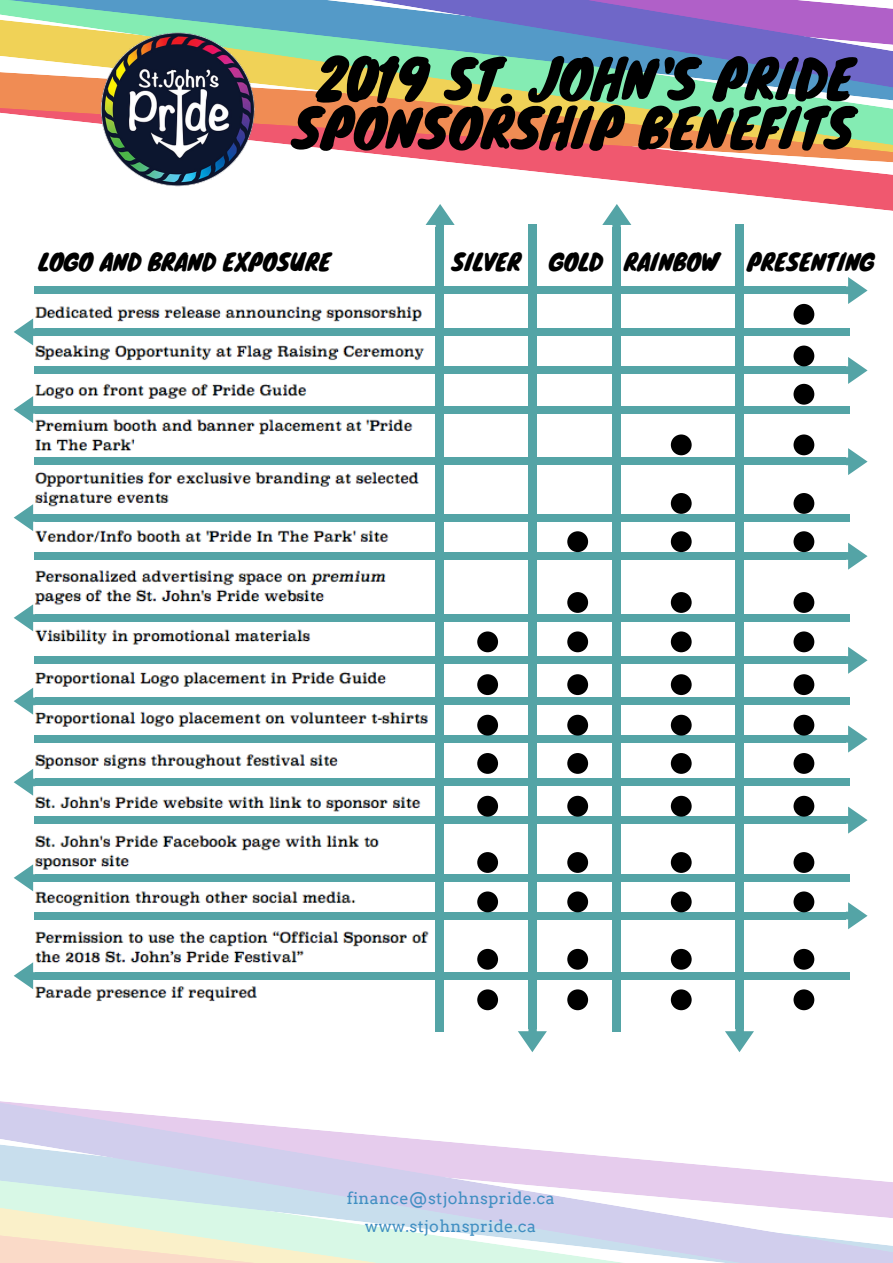
<style>
.page{position:relative;width:893px;height:1263px;background:#fff}
.page>*{position:absolute;margin:0;border:0;box-sizing:border-box;transform-origin:0 0}
.t1{font:52.28px/49px "Knewave";color:#000;text-align:center}
.t2{font:22.88px "Knewave";color:#000}
.t3{font:16.35px/27.6px "Arvo";letter-spacing:.02em;color:#418fc2;text-align:center}
</style>
<div class="page">
<svg style="left:450px;top:162px;width:443px;height:49px"></svg>
<svg style="left:359px;top:152px;width:534px;height:10px;fill:#f0586f"></svg>
<svg style="left:295px;top:145px;width:598px;height:7px;background:#f17c70"></svg>
<svg style="left:0;top:0;width:893px;height:145px;background:#d9b17a"></svg>
<svg style="left:8px;top:0;width:885px;height:100px;background:#b6cc95"></svg>
<svg style="left:370px;top:0;width:523px;height:88px;background:#7c93c2"></svg>
<svg style="left:0;top:1102px;width:893px;height:161px"></svg>
<img style="left:74px;top:0;width:219px;height:187px">
<img style="left:34px;top:296px;width:402px;height:728px">
<svg style="left:846px;top:277px;width:21px;height:27px"></svg>
<div style="left:36px;top:286px;width:810px;height:8px;background:#54a4a6"></div>
<svg style="left:34px;top:286px;width:2px;height:8px"></svg>
<svg style="left:846px;top:357px;width:21px;height:27px"></svg>
<div style="left:36px;top:366px;width:810px;height:8px;background:#54a4a6"></div>
<svg style="left:34px;top:366px;width:2px;height:8px"></svg>
<svg style="left:846px;top:543px;width:21px;height:26px"></svg>
<div style="left:36px;top:552px;width:810px;height:8px;background:#54a4a6"></div>
<svg style="left:34px;top:552px;width:2px;height:8px"></svg>
<svg style="left:846px;top:448px;width:21px;height:27px"></svg>
<div style="left:36px;top:457px;width:810px;height:8px;background:#54a4a6"></div>
<svg style="left:34px;top:457px;width:2px;height:8px"></svg>
<svg style="left:846px;top:647px;width:21px;height:27px"></svg>
<div style="left:36px;top:656px;width:810px;height:8px;background:#54a4a6"></div>
<svg style="left:34px;top:656px;width:2px;height:8px"></svg>
<svg style="left:846px;top:725px;width:21px;height:27px"></svg>
<div style="left:36px;top:735px;width:810px;height:8px;background:#54a4a6"></div>
<svg style="left:34px;top:735px;width:2px;height:8px"></svg>
<svg style="left:846px;top:807px;width:21px;height:26px"></svg>
<div style="left:36px;top:816px;width:810px;height:8px;background:#54a4a6"></div>
<svg style="left:34px;top:816px;width:2px;height:8px"></svg>
<svg style="left:846px;top:902px;width:21px;height:27px"></svg>
<div style="left:36px;top:912px;width:810px;height:7px;background:#54a4a6"></div>
<svg style="left:34px;top:912px;width:2px;height:7px"></svg>
<svg style="left:14px;top:962px;width:21px;height:27px"></svg>
<div style="left:35px;top:972px;width:812px;height:8px;background:#54a4a6"></div>
<svg style="left:847px;top:972px;width:3px;height:8px"></svg>
<svg style="left:14px;top:864px;width:21px;height:27px"></svg>
<div style="left:35px;top:874px;width:812px;height:8px;background:#54a4a6"></div>
<svg style="left:847px;top:874px;width:3px;height:8px"></svg>
<svg style="left:14px;top:769px;width:21px;height:27px"></svg>
<div style="left:35px;top:778px;width:812px;height:8px;background:#54a4a6"></div>
<svg style="left:847px;top:778px;width:3px;height:8px"></svg>
<svg style="left:14px;top:688px;width:21px;height:27px"></svg>
<div style="left:35px;top:697px;width:812px;height:8px;background:#54a4a6"></div>
<svg style="left:847px;top:697px;width:3px;height:8px"></svg>
<svg style="left:14px;top:604px;width:21px;height:27px"></svg>
<div style="left:35px;top:614px;width:812px;height:8px;background:#54a4a6"></div>
<svg style="left:847px;top:614px;width:3px;height:8px"></svg>
<svg style="left:14px;top:504px;width:21px;height:27px"></svg>
<div style="left:35px;top:514px;width:812px;height:8px;background:#54a4a6"></div>
<svg style="left:847px;top:514px;width:3px;height:8px"></svg>
<svg style="left:14px;top:396px;width:21px;height:27px"></svg>
<div style="left:35px;top:406px;width:812px;height:8px;background:#54a4a6"></div>
<svg style="left:847px;top:406px;width:3px;height:8px"></svg>
<svg style="left:14px;top:319px;width:21px;height:26px"></svg>
<div style="left:35px;top:328px;width:812px;height:8px;background:#54a4a6"></div>
<svg style="left:847px;top:328px;width:3px;height:8px"></svg>
<svg style="left:518px;top:1029px;width:29px;height:23px"></svg>
<div style="left:528px;top:226px;width:9px;height:803px;background:#54a4a6"></div>
<svg style="left:528px;top:224px;width:9px;height:2px"></svg>
<svg style="left:426px;top:204px;width:29px;height:23px"></svg>
<div style="left:436px;top:227px;width:8px;height:803px;background:#54a4a6"></div>
<svg style="left:436px;top:1030px;width:8px;height:2px"></svg>
<svg style="left:602px;top:204px;width:29px;height:23px"></svg>
<div style="left:612px;top:227px;width:9px;height:803px;background:#54a4a6"></div>
<svg style="left:612px;top:1030px;width:9px;height:2px"></svg>
<svg style="left:725px;top:1029px;width:29px;height:23px"></svg>
<div style="left:736px;top:226px;width:8px;height:803px;background:#54a4a6"></div>
<svg style="left:736px;top:224px;width:8px;height:2px"></svg>
<div style="left:477px;top:631px;width:21px;height:21px;background:#000;border-radius:50%"></div>
<div style="left:477px;top:674px;width:21px;height:21px;background:#000;border-radius:50%"></div>
<div style="left:477px;top:715px;width:21px;height:20px;background:#000;border-radius:50%"></div>
<div style="left:477px;top:753px;width:21px;height:21px;background:#000;border-radius:50%"></div>
<div style="left:477px;top:796px;width:21px;height:21px;background:#000;border-radius:50%"></div>
<div style="left:477px;top:852px;width:21px;height:21px;background:#000;border-radius:50%"></div>
<div style="left:477px;top:891px;width:21px;height:21px;background:#000;border-radius:50%"></div>
<div style="left:477px;top:949px;width:21px;height:21px;background:#000;border-radius:50%"></div>
<div style="left:477px;top:989px;width:21px;height:21px;background:#000;border-radius:50%"></div>
<div style="left:567px;top:631px;width:21px;height:21px;background:#000;border-radius:50%"></div>
<div style="left:567px;top:674px;width:21px;height:21px;background:#000;border-radius:50%"></div>
<div style="left:567px;top:715px;width:21px;height:20px;background:#000;border-radius:50%"></div>
<div style="left:567px;top:753px;width:21px;height:21px;background:#000;border-radius:50%"></div>
<div style="left:567px;top:796px;width:21px;height:21px;background:#000;border-radius:50%"></div>
<div style="left:567px;top:852px;width:21px;height:21px;background:#000;border-radius:50%"></div>
<div style="left:567px;top:891px;width:21px;height:21px;background:#000;border-radius:50%"></div>
<div style="left:567px;top:949px;width:21px;height:21px;background:#000;border-radius:50%"></div>
<div style="left:567px;top:989px;width:21px;height:21px;background:#000;border-radius:50%"></div>
<div style="left:567px;top:592px;width:21px;height:21px;background:#000;border-radius:50%"></div>
<div style="left:567px;top:531px;width:21px;height:21px;background:#000;border-radius:50%"></div>
<div style="left:671px;top:434px;width:21px;height:21px;background:#000;border-radius:50%"></div>
<div style="left:671px;top:493px;width:21px;height:21px;background:#000;border-radius:50%"></div>
<div style="left:671px;top:531px;width:21px;height:21px;background:#000;border-radius:50%"></div>
<div style="left:671px;top:592px;width:21px;height:21px;background:#000;border-radius:50%"></div>
<div style="left:671px;top:631px;width:21px;height:21px;background:#000;border-radius:50%"></div>
<div style="left:671px;top:674px;width:21px;height:21px;background:#000;border-radius:50%"></div>
<div style="left:671px;top:715px;width:21px;height:20px;background:#000;border-radius:50%"></div>
<div style="left:671px;top:753px;width:21px;height:21px;background:#000;border-radius:50%"></div>
<div style="left:671px;top:796px;width:21px;height:21px;background:#000;border-radius:50%"></div>
<div style="left:671px;top:852px;width:21px;height:21px;background:#000;border-radius:50%"></div>
<div style="left:671px;top:891px;width:21px;height:21px;background:#000;border-radius:50%"></div>
<div style="left:671px;top:949px;width:21px;height:21px;background:#000;border-radius:50%"></div>
<div style="left:671px;top:989px;width:21px;height:21px;background:#000;border-radius:50%"></div>
<div style="left:793px;top:434px;width:21px;height:21px;background:#000;border-radius:50%"></div>
<div style="left:793px;top:384px;width:21px;height:21px;background:#000;border-radius:50%"></div>
<div style="left:793px;top:346px;width:21px;height:20px;background:#000;border-radius:50%"></div>
<div style="left:793px;top:304px;width:21px;height:21px;background:#000;border-radius:50%"></div>
<div style="left:793px;top:493px;width:21px;height:21px;background:#000;border-radius:50%"></div>
<div style="left:793px;top:531px;width:21px;height:21px;background:#000;border-radius:50%"></div>
<div style="left:793px;top:592px;width:21px;height:21px;background:#000;border-radius:50%"></div>
<div style="left:793px;top:631px;width:21px;height:21px;background:#000;border-radius:50%"></div>
<div style="left:793px;top:674px;width:21px;height:21px;background:#000;border-radius:50%"></div>
<div style="left:793px;top:715px;width:21px;height:20px;background:#000;border-radius:50%"></div>
<div style="left:793px;top:753px;width:21px;height:21px;background:#000;border-radius:50%"></div>
<div style="left:793px;top:796px;width:21px;height:21px;background:#000;border-radius:50%"></div>
<div style="left:793px;top:852px;width:21px;height:21px;background:#000;border-radius:50%"></div>
<div style="left:793px;top:891px;width:21px;height:21px;background:#000;border-radius:50%"></div>
<div style="left:793px;top:949px;width:21px;height:21px;background:#000;border-radius:50%"></div>
<div style="left:793px;top:989px;width:21px;height:21px;background:#000;border-radius:50%"></div>
<h1 class="t1" style="left:292px;top:53px;width:563px">2019 ST. JOHN'S PRIDE<br>SPONSORSHIP BENEFITS</h1>
<p class="t2" style="left:38px;top:243px;width:294px">LOGO AND BRAND EXPOSURE</p>
<p class="t2" style="left:452px;top:243px;width:424px">SILVER GOLD RAINBOW PRESENTING</p>
<p class="t3" style="left:347px;top:1184px;width:209px">finance@stjohnspride.ca www.stjohnspride.ca</p>
</div>
